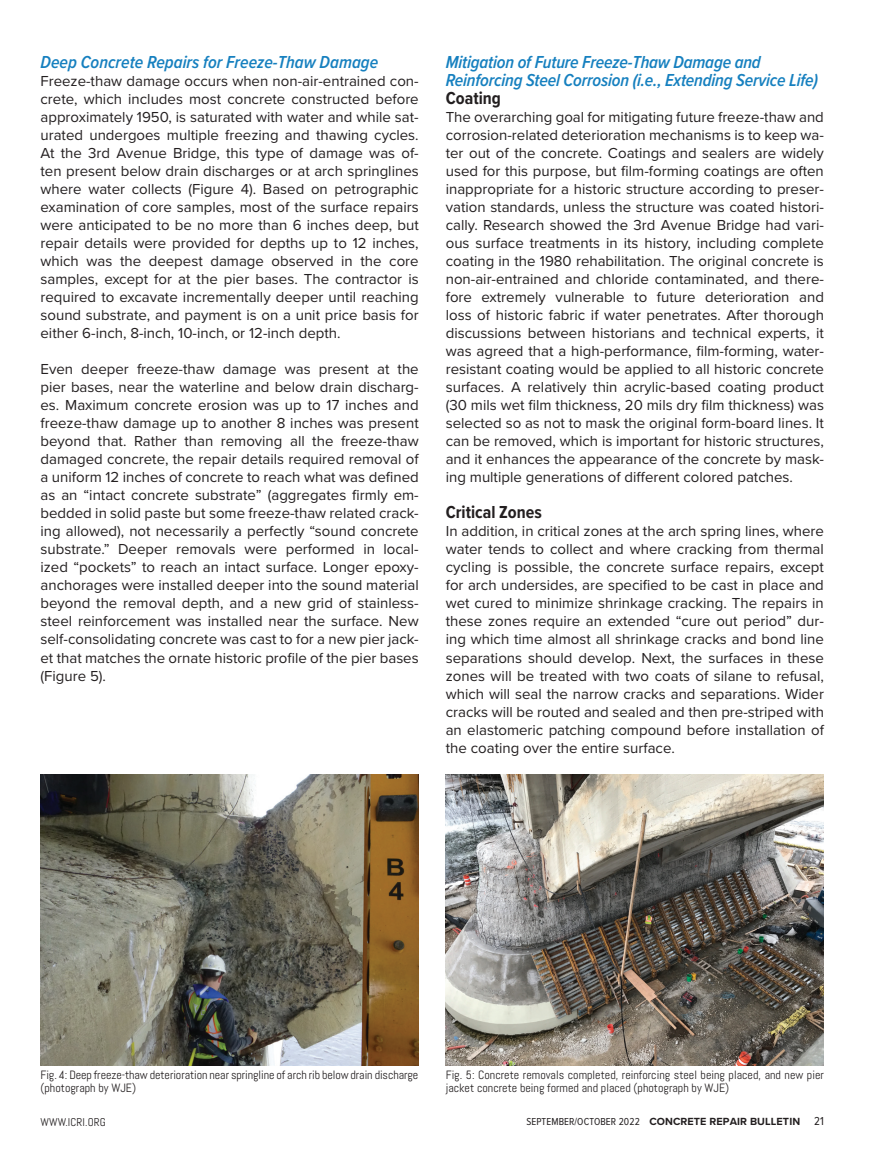
<style>
.page{position:relative;width:878px;height:1175px;background:#fff}
.page>*{position:absolute;margin:0;border:0;box-sizing:border-box;transform-origin:0 0}
.t1{font:italic 600 18px/18px "Proxima Nova Cond";letter-spacing:-.01em;color:#1680bf}
.t2{font:700 18px "Proxima Nova Cond";color:#231f20}
.t3{font:15px/18px "Proxima Nova";color:#231f20;text-align:justify}
.t4{font:12px/13.5px "Abel";color:#231f20}
.t5{font:11.25px "Abel";letter-spacing:.01em;color:#231f20}
.t6{font:700 10.8px "Proxima Nova";letter-spacing:.01em;color:#231f20}
.s1{font-family:"Proxima Nova Cond";font-weight:400;font-size:10.5px}
.s2{font-family:"Proxima Nova Cond";font-weight:400;font-size:12px}
</style>
<div class="page">
<img style="left:40px;top:774px;width:378px;height:291px">
<img style="left:446px;top:774px;width:377px;height:292px">
<p class="t1" style="left:40px;top:53px;width:339px">Deep Concrete Repairs for Freeze-Thaw Damage</p>
<p class="t3" style="left:40px;top:72px;width:380px">Freeze-thaw damage occurs when non-air-entrained con&shy;crete, which includes most concrete constructed before approximately 1950, is saturated with water and while sat&shy;urated undergoes multiple freezing and thawing cycles.<br>At the 3rd Avenue Bridge, this type of damage was of&shy;ten present below drain discharges or at arch springlines where water collects (Figure 4). Based on petrographic examination of core samples, most of the surface repairs were anticipated to be no more than 6 inches deep, but repair details were provided for depths up to 12 inches, which was the deepest damage observed in the core samples, except for at the pier bases. The contractor is required to excavate incrementally deeper until reaching sound substrate, and payment is on a unit price basis for either 6-inch, 8-inch, 10-inch, or 12-inch depth.</p>
<p class="t3" style="left:40px;top:360px;width:380px">Even deeper freeze-thaw damage was present at the pier bases, near the waterline and below drain discharg&shy;es. Maximum concrete erosion was up to 17 inches and freeze-thaw damage up to another 8 inches was present beyond that. Rather than removing all the freeze-thaw damaged concrete, the repair details required removal of a uniform 12 inches of concrete to reach what was defined as an “intact concrete substrate” (aggregates firmly em&shy;bedded in solid paste but some freeze-thaw related crack&shy;ing allowed), not necessarily a perfectly “sound concrete substrate.” Deeper removals were performed in local&shy;ized “pockets” to reach an intact surface. Longer epoxy&shy;anchorages were installed deeper into the sound material beyond the removal depth, and a new grid of stainless&shy;steel reinforcement was installed near the surface. New self-consolidating concrete was cast to for a new pier jack&shy;et that matches the ornate historic profile of the pier bases (Figure 5).</p>
<p class="t1" style="left:446px;top:53px;width:374px">Mitigation of Future Freeze-Thaw Damage and<br>Reinforcing Steel Corrosion (i.e., Extending Service Life)</p>
<p class="t2" style="left:446px;top:85px;width:57px">Coating</p>
<p class="t3" style="left:446px;top:108px;width:380px">The overarching goal for mitigating future freeze-thaw and corrosion-related deterioration mechanisms is to keep wa&shy;ter out of the concrete. Coatings and sealers are widely used for this purpose, but film-forming coatings are often inappropriate for a historic structure according to preser&shy;vation standards, unless the structure was coated histori&shy;cally. Research showed the 3rd Avenue Bridge had vari&shy;ous surface treatments in its history, including complete coating in the 1980 rehabilitation. The original concrete is non-air-entrained and chloride contaminated, and there&shy;fore extremely vulnerable to future deterioration and loss of historic fabric if water penetrates. After thorough discussions between historians and technical experts, it was agreed that a high-performance, film-forming, water&shy;resistant coating would be applied to all historic concrete surfaces. A relatively thin acrylic-based coating product (30 mils wet film thickness, 20 mils dry film thickness) was selected so as not to mask the original form-board lines. It can be removed, which is important for historic structures, and it enhances the appearance of the concrete by mask&shy;ing multiple generations of different colored patches.</p>
<p class="t2" style="left:446px;top:499px;width:98px">Critical Zones</p>
<p class="t3" style="left:446px;top:522px;width:380px">In addition, in critical zones at the arch spring lines, where water tends to collect and where cracking from thermal cycling is possible, the concrete surface repairs, except for arch undersides, are specified to be cast in place and wet cured to minimize shrinkage cracking. The repairs in these zones require an extended “cure out period” dur&shy;ing which time almost all shrinkage cracks and bond line separations should develop. Next, the surfaces in these zones will be treated with two coats of silane to refusal, which will seal the narrow cracks and separations. Wider cracks will be routed and sealed and then pre-striped with an elastomeric patching compound before installation of the coating over the entire surface.</p>
<p class="t4" style="left:40px;top:1067px;width:379px">Fig. 4: Deep freeze-thaw deterioration near springline of arch rib below drain discharge (photograph by WJE)</p>
<p class="t4" style="left:446px;top:1067px;width:379px">Fig. 5: Concrete removals completed, reinforcing steel being placed, and new pier jacket concrete being formed and placed (photograph by WJE)</p>
<p class="t5" style="left:40px;top:1114px;width:67px">WWW.ICRI.ORG</p>
<p class="t6" style="left:526px;top:1113px;width:299px"><span class="s1">SEPTEMBER/OCTOBER 2022</span> CONCRETE REPAIR BULLETIN <span class="s2">21</span></p>
</div>
